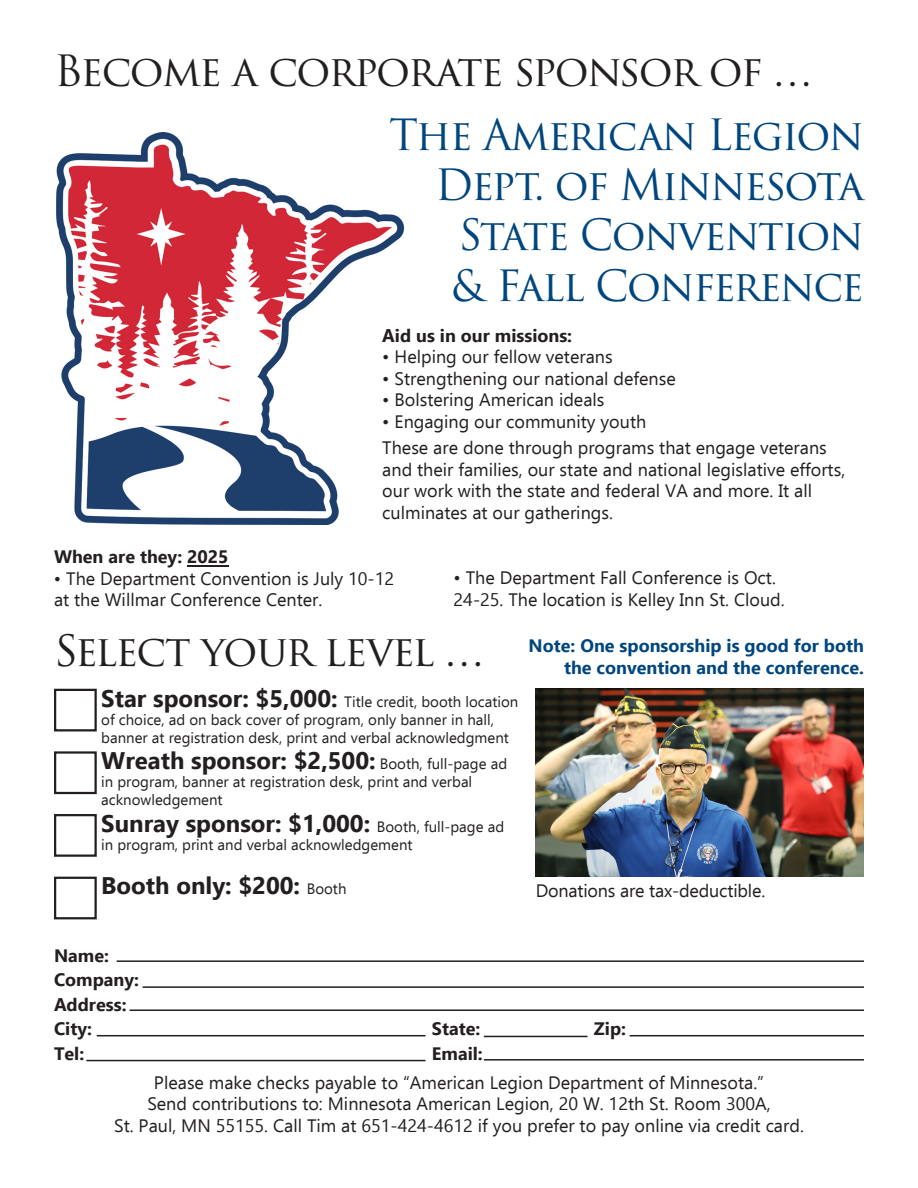
<style>
.page{position:relative;width:918px;height:1188px;background:#fff}
.page>*{position:absolute;margin:0;border:0;box-sizing:border-box;transform-origin:0 0}
.t1{font:42px/50.4px "Trajan Pro 3";letter-spacing:-.04em;color:#00467e;text-align:center}
.t2{font:42px "Trajan Pro 3";letter-spacing:-.04em;color:#231f20}
.t3{font:700 24px "Ebrima";color:#231f20}
.t4{font:18px/21.6px "Ebrima";color:#231f20}
.t5{font:700 18px "Ebrima";color:#231f20}
.t6{font:700 18px/21.6px "Ebrima";color:#00467e;text-align:right}
.t7{font:15px/18px "Ebrima";color:#231f20}
.s1{font-weight:700;font-size:24px}
.s2{font-weight:400;font-size:15px}
</style>
<div class="page">
<img style="left:56px;top:132px;width:348px;height:392px">
<div style="left:54px;top:689px;width:43px;height:42px;border:2px solid #231f20"></div>
<div style="left:54px;top:751px;width:43px;height:43px;border:2px solid #231f20"></div>
<div style="left:54px;top:814px;width:43px;height:43px;border:2px solid #231f20"></div>
<div style="left:54px;top:877px;width:43px;height:42px;border:2px solid #231f20"></div>
<img style="left:536px;top:689px;width:328px;height:188px">
<hr style="left:117px;top:960px;width:747px;height:2px;background:#231f20">
<hr style="left:143px;top:986px;width:721px;height:2px;background:#231f20">
<hr style="left:130px;top:1009px;width:734px;height:2px;background:#231f20">
<hr style="left:97px;top:1035px;width:329px;height:1px;background:#231f20">
<hr style="left:484px;top:1036px;width:104px;height:1px;background:#231f20">
<hr style="left:630px;top:1035px;width:234px;height:1px;background:#231f20">
<hr style="left:86px;top:1060px;width:340px;height:1px;background:#231f20">
<hr style="left:484px;top:1059px;width:380px;height:2px;background:#231f20">
<hr style="left:187px;top:566px;width:42px;height:1px;background:#231f20">
<p class="t2" style="left:54px;top:42px;width:759px">Become a corporate sponsor of …</p>
<p class="t1" style="left:389px;top:111px;width:476px">The American Legion</p>
<p class="t1" style="left:435px;top:161px;width:431px">Dept. of Minnesota<br>State Convention &amp; Fall Conference</p>
<p class="t5" style="left:382px;top:321px;width:191px">Aid us in our missions:</p>
<p class="t4" style="left:382px;top:345px;width:232px">• Helping our fellow veterans</p>
<p class="t4" style="left:382px;top:367px;width:295px">• Strengthening our national defense</p>
<p class="t4" style="left:382px;top:389px;width:224px">• Bolstering American ideals</p>
<p class="t4" style="left:382px;top:410px;width:265px">• Engaging our community youth</p>
<p class="t4" style="left:382px;top:436px;width:464px">These are done through programs that engage veterans and their families, our state and national legislative efforts, our work with the state and federal VA and more. It all culminates at our gatherings.</p>
<p class="t5" style="left:54px;top:542px;width:176px">When are they: 2025</p>
<p class="t4" style="left:54px;top:567px;width:342px">• The Department Convention is July 10-12 at the Willmar Conference Center.</p>
<p class="t4" style="left:454px;top:567px;width:333px">• The Department Fall Conference is Oct.<br>24-25. The location is Kelley Inn St. Cloud.</p>
<p class="t2" style="left:54px;top:622px;width:431px">Select your level …</p>
<p class="t6" style="left:529px;top:634px;width:337px">Note: One sponsorship is good for both the convention and the conference.</p>
<p class="t7" style="left:101px;top:692px;width:419px"><span class="s1">Star sponsor: $5,000:</span> Title credit, booth location of choice, ad on back cover of program, only banner in hall, banner at registration desk, print and verbal acknowledgment</p>
<p class="t3" style="left:101px;top:742px;width:407px">Wreath sponsor: $2,500: <span class="s2">Booth, full-page ad</span></p>
<p class="t7" style="left:101px;top:772px;width:373px">in program, banner at registration desk, print and verbal acknowledgement</p>
<p class="t3" style="left:101px;top:804px;width:404px">Sunray sponsor: $1,000: <span class="s2">Booth, full-page ad</span></p>
<p class="t7" style="left:101px;top:835px;width:313px">in program, print and verbal acknowledgement</p>
<p class="t3" style="left:101px;top:867px;width:247px">Booth only: $200: <span class="s2">Booth</span></p>
<p class="t4" style="left:536px;top:879px;width:231px">Donations are tax-deductible.</p>
<p class="t5" style="left:54px;top:941px;width:57px">Name:</p>
<p class="t5" style="left:54px;top:966px;width:87px">Company:</p>
<p class="t5" style="left:54px;top:990px;width:74px">Address:</p>
<p class="t5" style="left:54px;top:1015px;width:39px">City:</p>
<p class="t5" style="left:432px;top:1015px;width:50px">State:</p>
<p class="t5" style="left:594px;top:1015px;width:34px">Zip:</p>
<p class="t5" style="left:54px;top:1039px;width:32px">Tel:</p>
<p class="t5" style="left:432px;top:1039px;width:52px">Email:</p>
<p class="t4" style="left:114px;top:1071px;width:691px;text-align:center">Please make checks payable to “American Legion Department of Minnesota.”<br>Send contributions to: Minnesota American Legion, 20 W. 12th St. Room 300A,<br>St. Paul, MN 55155. Call Tim at 651-424-4612 if you prefer to pay online via credit card.</p>
</div>
